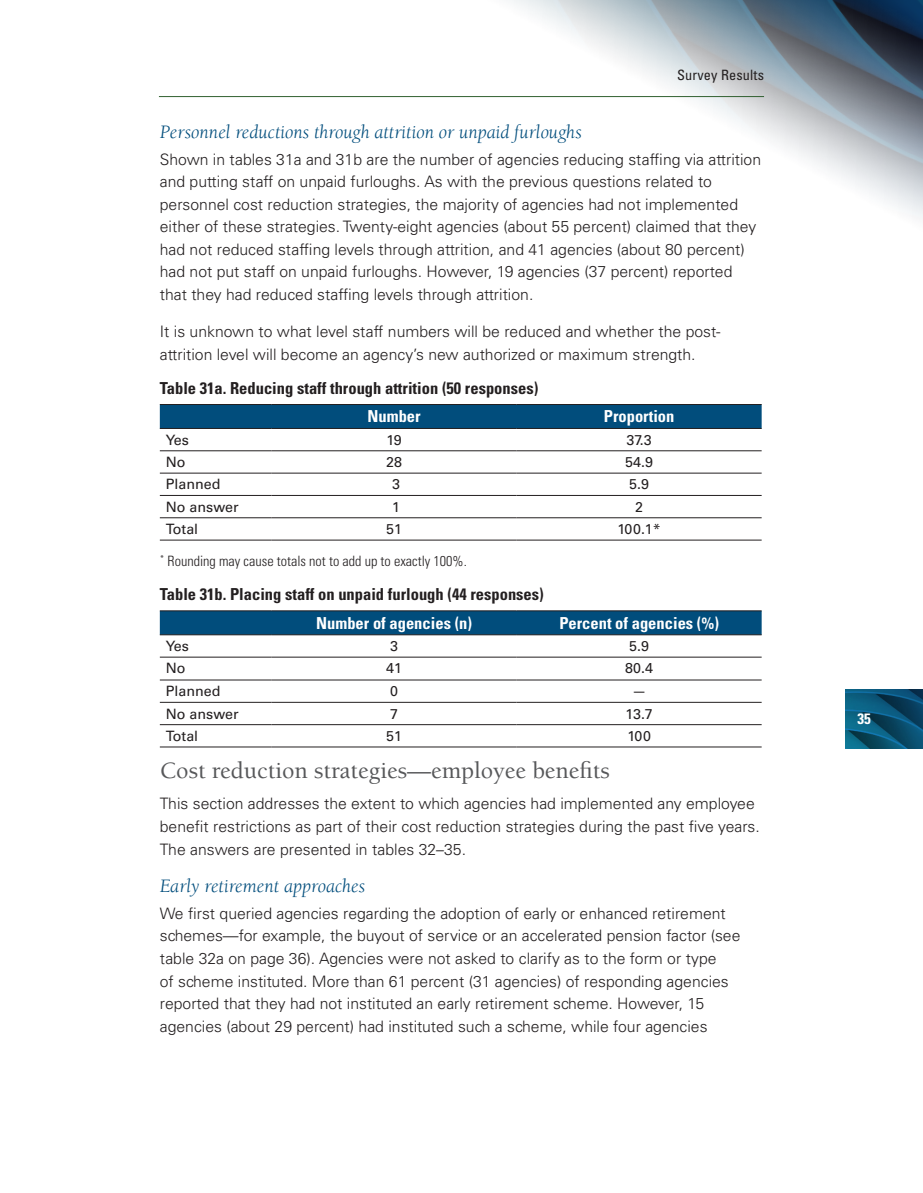
<style>
.page{position:relative;width:923px;height:1193px;background:#fff}
.page>*{position:absolute;margin:0;border:0;box-sizing:border-box;transform-origin:0 0}
.t1{font:500 24px "Berkeley Std";color:#57585a}
.t2{font:italic 19.5px "Berkeley Std";color:#014d7c}
.Figure___Table_Title{font:700 condensed 16.5px "Univers LT Std";color:#231f20}
.Table_top_line{font:700 condensed 16.5px "Univers LT Std";color:#fff}
.Body_Text{font:300 15.75px/22.5px "Univers LT Std";color:#231f20}
.t3{font:700 condensed 15px "Univers LT Std";color:#fff}
.Table_body{font:14.25px "Univers LT Std";color:#231f20}
.Footnote_text{font:300 condensed 14.25px "Univers LT Std";color:#231f20}
.t4{font:condensed 14.25px "Univers LT Std";letter-spacing:.01em;color:#231f20}
</style>
<div class="page">
<img style="left:407px;top:0;width:515px;height:218px">
<img style="left:845px;top:689px;width:77px;height:59px">
<hr style="left:159px;top:96px;width:605px;height:1px;background:#316030">
<div style="left:160px;top:405px;width:601px;height:23px;background:#014d7c"></div>
<hr style="left:160px;top:404px;width:112px;height:1px;background:#231f20">
<hr style="left:272px;top:404px;width:244px;height:1px;background:#231f20">
<hr style="left:516px;top:404px;width:245px;height:1px;background:#231f20">
<hr style="left:160px;top:428px;width:112px;height:1px;background:#231f20">
<hr style="left:272px;top:428px;width:244px;height:1px;background:#231f20">
<hr style="left:516px;top:428px;width:245px;height:1px;background:#231f20">
<hr style="left:160px;top:450px;width:112px;height:1px;background:#231f20">
<hr style="left:272px;top:450px;width:244px;height:1px;background:#231f20">
<hr style="left:516px;top:450px;width:245px;height:1px;background:#231f20">
<hr style="left:160px;top:473px;width:112px;height:1px;background:#231f20">
<hr style="left:272px;top:473px;width:244px;height:1px;background:#231f20">
<hr style="left:516px;top:473px;width:245px;height:1px;background:#231f20">
<hr style="left:160px;top:495px;width:112px;height:1px;background:#231f20">
<hr style="left:272px;top:495px;width:244px;height:1px;background:#231f20">
<hr style="left:516px;top:495px;width:245px;height:1px;background:#231f20">
<hr style="left:160px;top:517px;width:112px;height:1px;background:#231f20">
<hr style="left:272px;top:517px;width:244px;height:1px;background:#231f20">
<hr style="left:516px;top:517px;width:245px;height:1px;background:#231f20">
<hr style="left:160px;top:540px;width:112px;height:1px;background:#231f20">
<hr style="left:272px;top:540px;width:244px;height:1px;background:#231f20">
<hr style="left:516px;top:540px;width:245px;height:1px;background:#231f20">
<div style="left:160px;top:611px;width:601px;height:23px;background:#014d7c"></div>
<hr style="left:160px;top:610px;width:112px;height:1px;background:#231f20">
<hr style="left:272px;top:610px;width:244px;height:1px;background:#231f20">
<hr style="left:516px;top:610px;width:245px;height:1px;background:#231f20">
<hr style="left:160px;top:634px;width:112px;height:1px;background:#231f20">
<hr style="left:272px;top:634px;width:244px;height:1px;background:#231f20">
<hr style="left:516px;top:634px;width:245px;height:1px;background:#231f20">
<hr style="left:160px;top:656px;width:112px;height:1px;background:#231f20">
<hr style="left:272px;top:656px;width:244px;height:1px;background:#231f20">
<hr style="left:516px;top:656px;width:245px;height:1px;background:#231f20">
<hr style="left:160px;top:679px;width:112px;height:1px;background:#231f20">
<hr style="left:272px;top:679px;width:244px;height:1px;background:#231f20">
<hr style="left:516px;top:679px;width:245px;height:1px;background:#231f20">
<hr style="left:160px;top:702px;width:112px;height:1px;background:#231f20">
<hr style="left:272px;top:702px;width:244px;height:1px;background:#231f20">
<hr style="left:516px;top:702px;width:245px;height:1px;background:#231f20">
<hr style="left:160px;top:724px;width:112px;height:1px;background:#231f20">
<hr style="left:272px;top:724px;width:244px;height:1px;background:#231f20">
<hr style="left:516px;top:724px;width:245px;height:1px;background:#231f20">
<hr style="left:160px;top:746px;width:112px;height:1px;background:#231f20">
<hr style="left:272px;top:746px;width:244px;height:1px;background:#231f20">
<hr style="left:516px;top:746px;width:245px;height:1px;background:#231f20">
<p class="t4" style="left:677px;top:66px;width:88px">Survey Results</p>
<h5 class="t2" style="left:160px;top:121px;width:423px">Personnel reductions through attrition or unpaid furloughs</h5>
<p class="Body_Text" style="left:160px;top:148px;width:603px">Shown in tables 31a and 31b are the number of agencies reducing staffing via attrition and putting staff on unpaid furloughs. As with the previous questions related to personnel cost reduction strategies, the majority of agencies had not implemented either of these strategies. Twenty-eight agencies (about 55 percent) claimed that they had not reduced staffing levels through attrition, and 41 agencies (about 80 percent) had not put staff on unpaid furloughs. However, 19 agencies (37 percent) reported that they had reduced staffing levels through attrition.</p>
<p class="Body_Text" style="left:160px;top:320px;width:562px">It is unknown to what level staff numbers will be reduced and whether the post&shy;attrition level will become an agency’s new authorized or maximum strength.</p>
<p class="Figure___Table_Title" style="left:160px;top:377px;width:380px">Table 31a. Reducing staff through attrition (50 responses)</p>
<p class="Table_top_line" style="left:367px;top:406px;width:55px">Number</p>
<p class="Table_top_line" style="left:604px;top:406px;width:72px">Proportion</p>
<p class="Table_body" style="left:166px;top:431px;width:25px">Yes</p>
<p class="Table_body" style="left:386px;top:431px;width:16px">19</p>
<p class="Table_body" style="left:626px;top:431px;width:27px">37.3</p>
<p class="Table_body" style="left:166px;top:453px;width:21px">No</p>
<p class="Table_body" style="left:386px;top:453px;width:17px">28</p>
<p class="Table_body" style="left:625px;top:453px;width:29px">54.9</p>
<p class="Table_body" style="left:166px;top:476px;width:56px">Planned</p>
<p class="Table_body" style="left:392px;top:476px;width:9px">3</p>
<p class="Table_body" style="left:629px;top:476px;width:21px">5.9</p>
<p class="Table_body" style="left:166px;top:498px;width:74px">No answer</p>
<p class="Table_body" style="left:392px;top:498px;width:9px">1</p>
<p class="Table_body" style="left:635px;top:498px;width:9px">2</p>
<p class="Table_body" style="left:166px;top:520px;width:34px">Total</p>
<p class="Table_body" style="left:386px;top:520px;width:17px">51</p>
<p class="Table_body" style="left:617px;top:520px;width:45px">100.1*</p>
<p class="Footnote_text" style="left:160px;top:552px;width:308px"><sup>*</sup> Rounding may cause totals not to add up to exactly 100%.</p>
<p class="Figure___Table_Title" style="left:160px;top:584px;width:385px">Table 31b. Placing staff on unpaid furlough (44 responses)</p>
<p class="Table_top_line" style="left:316px;top:613px;width:157px">Number of agencies (n)</p>
<p class="Table_top_line" style="left:559px;top:613px;width:161px">Percent of agencies (%)</p>
<p class="Table_body" style="left:166px;top:637px;width:25px">Yes</p>
<p class="Table_body" style="left:390px;top:637px;width:9px">3</p>
<p class="Table_body" style="left:629px;top:637px;width:21px">5.9</p>
<p class="Table_body" style="left:166px;top:660px;width:21px">No</p>
<p class="Table_body" style="left:386px;top:660px;width:17px">41</p>
<p class="Table_body" style="left:625px;top:660px;width:29px">80.4</p>
<p class="Table_body" style="left:166px;top:683px;width:56px">Planned</p>
<p class="Table_body" style="left:390px;top:683px;width:9px">0</p>
<p class="Table_body" style="left:632px;top:683px;width:16px">—</p>
<p class="Table_body" style="left:166px;top:705px;width:74px">No answer</p>
<p class="Table_body" style="left:390px;top:705px;width:9px">7</p>
<p class="Table_body" style="left:625px;top:705px;width:29px">13.7</p>
<p class="Table_body" style="left:166px;top:727px;width:34px">Total</p>
<p class="Table_body" style="left:386px;top:727px;width:17px">51</p>
<p class="Table_body" style="left:627px;top:727px;width:25px">100</p>
<h4 class="t1" style="left:160px;top:757px;width:451px">Cost reduction strategies—employee benefits</h4>
<p class="Body_Text" style="left:160px;top:792px;width:601px">This section addresses the extent to which agencies had implemented any employee benefit restrictions as part of their cost reduction strategies during the past five years.<br>The answers are presented in tables 32–35.</p>
<h5 class="t2" style="left:160px;top:875px;width:207px">Early retirement approaches</h5>
<p class="Body_Text" style="left:160px;top:902px;width:582px">We first queried agencies regarding the adoption of early or enhanced retirement schemes—for example, the buyout of service or an accelerated pension factor (see table 32a on page 36). Agencies were not asked to clarify as to the form or type<br>of scheme instituted. More than 61 percent (31 agencies) of responding agencies reported that they had not instituted an early retirement scheme. However, 15 agencies (about 29 percent) had instituted such a scheme, while four agencies</p>
<p class="t3" style="left:857px;top:710px;width:15px">35</p>
</div>
